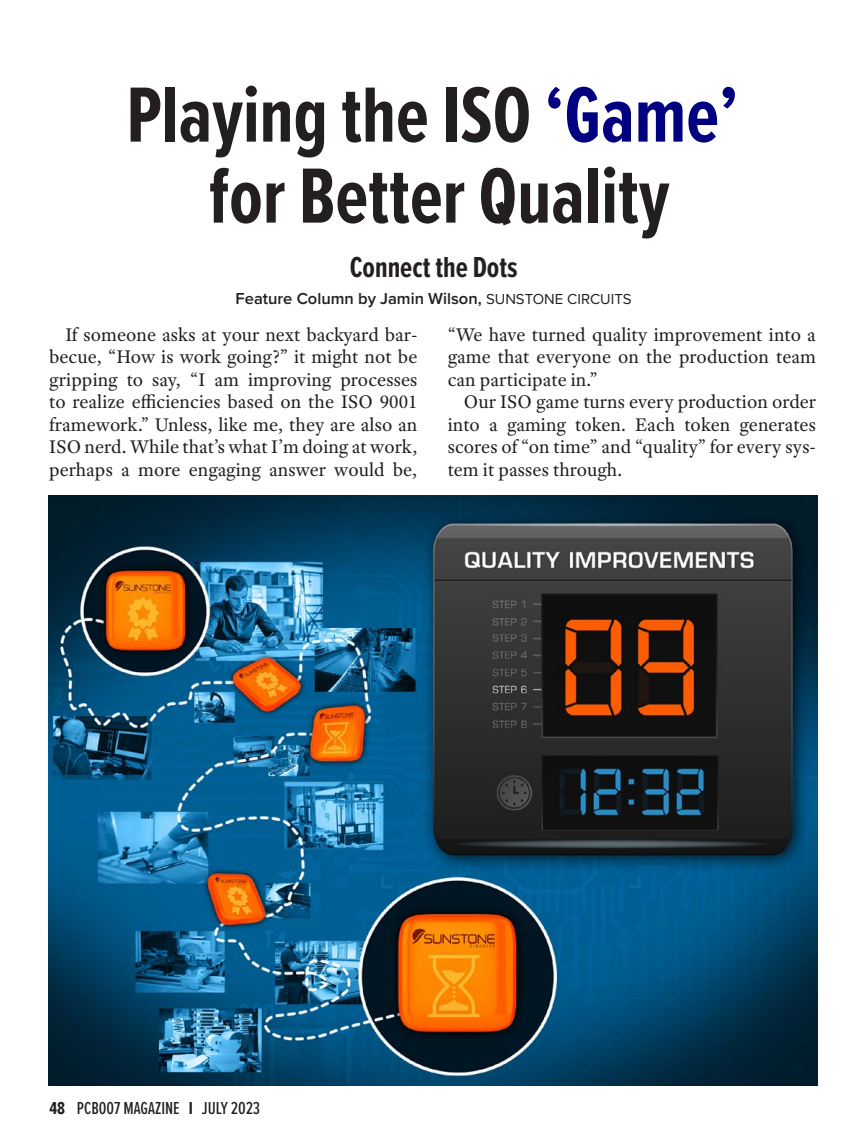
<style>
.page{position:relative;width:864px;height:1134px;background:#fff}
.page>*{position:absolute;margin:0;border:0;box-sizing:border-box;transform-origin:0 0}
.Paragraph_-_Main_tex{font:700 81px "Proxima Nova Ex Cn";color:#231f20}
.t1{font:700 30px "Proxima Nova Ex Cn";color:#231f20}
.Paragraph_-_Main_tex-2{font:19.5px/22.5px "Adobe Text Pro";color:#231f20;text-align:justify}
.t2{font:500 18px "Proxima Nova Ex Cn";color:#231f20}
.t3{font:600 16.5px "Proxima Nova";color:#231f20}
.s1{color:#000080}
.s2{font-weight:400;font-size:15px}
.s3{font-weight:700}
</style>
<div class="page">
<img style="left:49px;top:496px;width:768px;height:589px">
<p class="Paragraph_-_Main_tex" style="left:126px;top:56px;width:614px">Playing the ISO <span class="s1">‘Game’</span></p>
<p class="Paragraph_-_Main_tex" style="left:209px;top:137px;width:462px">for Better Quality</p>
<p class="t1" style="left:350px;top:245px;width:169px">Connect the Dots</p>
<p class="t3" style="left:236px;top:286px;width:398px">Feature Column by Jamin Wilson, <span class="s2">SUNSTONE CIRCUITS</span></p>
<p class="Paragraph_-_Main_tex-2" style="left:49px;top:323px;width:370px;text-indent:16px">If someone asks at your next backyard bar&shy;becue, “How is work going?” it might not be gripping to say, “I am improving processes to realize efficiencies based on the ISO 9001 framework.” Unless, like me, they are also an ISO nerd. While that’s what I’m doing at work, perhaps a more engaging answer would be,</p>
<p class="Paragraph_-_Main_tex-2" style="left:448px;top:323px;width:370px">“We have turned quality improvement into a game that everyone on the production team can participate in.”</p>
<p class="Paragraph_-_Main_tex-2" style="left:448px;top:390px;width:370px;text-indent:16px">Our ISO game turns every production order into a gaming token. Each token generates scores of “on time” and “quality” for every sys&shy;tem it passes through.</p>
<p class="t2" style="left:50px;top:1095px;width:212px"><span class="s3">48</span> PCB007 MAGAZINE <span class="s3">I</span> JULY 2023</p>
</div>
